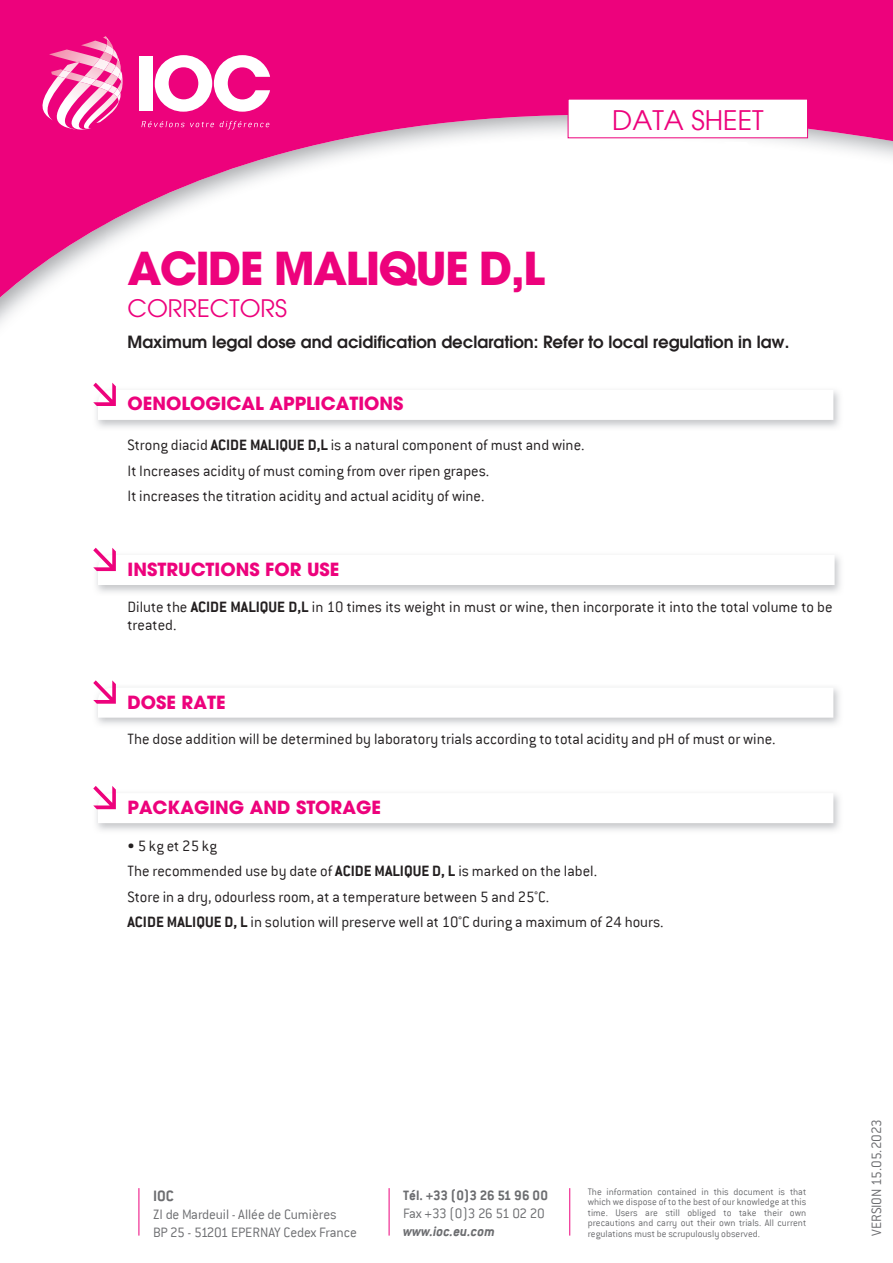
<style>
.page{position:relative;width:893px;height:1263px;background:#fff}
.page>*{position:absolute;margin:0;border:0;box-sizing:border-box;transform-origin:0 0}
.t1{font:700 45px "Avant Garde LT";letter-spacing:-.04em;color:#ed027c}
.t2{font:27px "ITC Avant Garde LT";color:#ed027c}
.t3{font:24px "Avant Garde LT";color:#ed027c}
.t4{font:700 18px "Avant Garde LT";color:#ed027c}
.t5{font:300 16.5px/25.5px "Conduit ITC";color:#231f20}
.t6{font:700 16.5px "ITC Avant Garde LT";color:#231f20}
.t7{font:700 16.5px "Conduit ITC";color:#6c6d70}
.t8{font:300 15px/18px "Conduit ITC";letter-spacing:-.01em;color:#6c6d70}
.t9{font:700 15px "Conduit ITC";color:#6c6d70}
.t10{font:300 15px "Conduit ITC";letter-spacing:-.03em;color:#6c6d70}
.t11{font:italic 700 15px "Conduit ITC";color:#6c6d70}
.t12{font:300 10.5px/10.5px "Conduit ITC";color:#6c6d70;text-align:justify}
.s1{font-weight:700}
</style>
<div class="page">
<svg style="left:0;top:0;width:893px;height:324px"></svg>
<hr style="left:139px;top:1188px;width:1px;height:47px;background:#ed027c">
<hr style="left:389px;top:1188px;width:1px;height:47px;background:#ed027c">
<hr style="left:569px;top:1188px;width:1px;height:47px;background:#ed027c">
<img style="left:49px;top:49px;width:6px;height:13px">
<img style="left:121px;top:75px;width:2px;height:54px">
<img style="left:113px;top:105px;width:8px;height:25px">
<img style="left:55px;top:36px;width:58px;height:94px">
<img style="left:93px;top:58px;width:6px;height:12px">
<img style="left:79px;top:76px;width:17px;height:9px">
<svg style="left:99px;top:36px;width:23px;height:69px;background:#f47fb8"></svg>
<img style="left:39px;top:62px;width:40px;height:59px">
<svg style="left:58px;top:70px;width:13px;height:8px"></svg>
<svg style="left:141px;top:121px;width:73px;height:6px"></svg>
<svg style="left:220px;top:121px;width:49px;height:8px"></svg>
<div style="left:139px;top:56px;width:14px;height:55px;background:#fff"></div>
<svg style="left:155px;top:55px;width:115px;height:57px"></svg>
<svg style="left:93px;top:383px;width:740px;height:37px"></svg>
<svg style="left:93px;top:548px;width:742px;height:37px"></svg>
<svg style="left:93px;top:680px;width:740px;height:38px"></svg>
<svg style="left:93px;top:786px;width:740px;height:37px"></svg>
<svg style="left:567px;top:98px;width:241px;height:41px"></svg>
<h1 class="t1" style="left:128px;top:239px;width:419px">ACIDE MALIQUE D,L</h1>
<h3 class="t3" style="left:128px;top:294px;width:161px">CORRECTORS</h3>
<h2 class="t2" style="left:612px;top:104px;width:153px">DATA SHEET</h2>
<p class="t6" style="left:128px;top:331px;width:663px">Maximum legal dose and acidification declaration: Refer to local regulation in law.</p>
<p class="t4" style="left:128px;top:392px;width:277px">OENOLOGICAL APPLICATIONS</p>
<p class="t5" style="left:128px;top:432px;width:459px">Strong diacid <span class="s1">ACIDE MALIQUE D,L</span> is a natural component of must and wine.<br>It Increases acidity of must coming from over ripen grapes.<br>It increases the titration acidity and actual acidity of wine.</p>
<p class="t4" style="left:128px;top:558px;width:213px">INSTRUCTIONS FOR USE</p>
<p class="t5" style="left:128px;top:598px;width:707px;line-height:18px">Dilute the <span class="s1">ACIDE MALIQUE D,L</span> in 10 times its weight in must or wine, then incorporate it into the total volume to be treated.</p>
<p class="t4" style="left:128px;top:690px;width:99px">DOSE RATE</p>
<p class="t5" style="left:128px;top:726px;width:650px">The dose addition will be determined by laboratory trials according to total acidity and pH of must or wine.</p>
<p class="t4" style="left:128px;top:796px;width:255px">PACKAGING AND STORAGE</p>
<p class="t5" style="left:128px;top:833px;width:538px">• 5 kg et 25 kg<br>The recommended use by date of <span class="s1">ACIDE MALIQUE D, L</span> is marked on the label.<br>Store in a dry, odourless room, at a temperature between 5 and 25°C.<br><span class="s1">ACIDE MALIQUE D, L</span> in solution will preserve well at 10°C during a maximum of 24 hours.</p>
<p class="t7" style="left:153px;top:1186px;width:22px">IOC</p>
<p class="t8" style="left:153px;top:1205px;width:205px">ZI de Mardeuil - Allée de Cumières<br>BP 25 - 51201 EPERNAY Cedex France</p>
<p class="t9" style="left:403px;top:1186px;width:146px">Tél. +33 (0)3 26 51 96 00</p>
<p class="t10" style="left:403px;top:1205px;width:143px">Fax +33 (0)3 26 51 02 20</p>
<p class="t11" style="left:403px;top:1222px;width:93px">www.ioc.eu.com</p>
<p class="t12" style="left:588px;top:1186px;width:220px">The information contained in this document is that which we dispose of to the best of our knowledge at this time. Users are still obliged to take their own precautions and carry out their own trials. All current regulations must be scrupulously observed.</p>
<p class="t8" style="left:867px;top:1235px;width:118px;rotate:-90deg">VERSION 15.05.2023</p>
</div>
